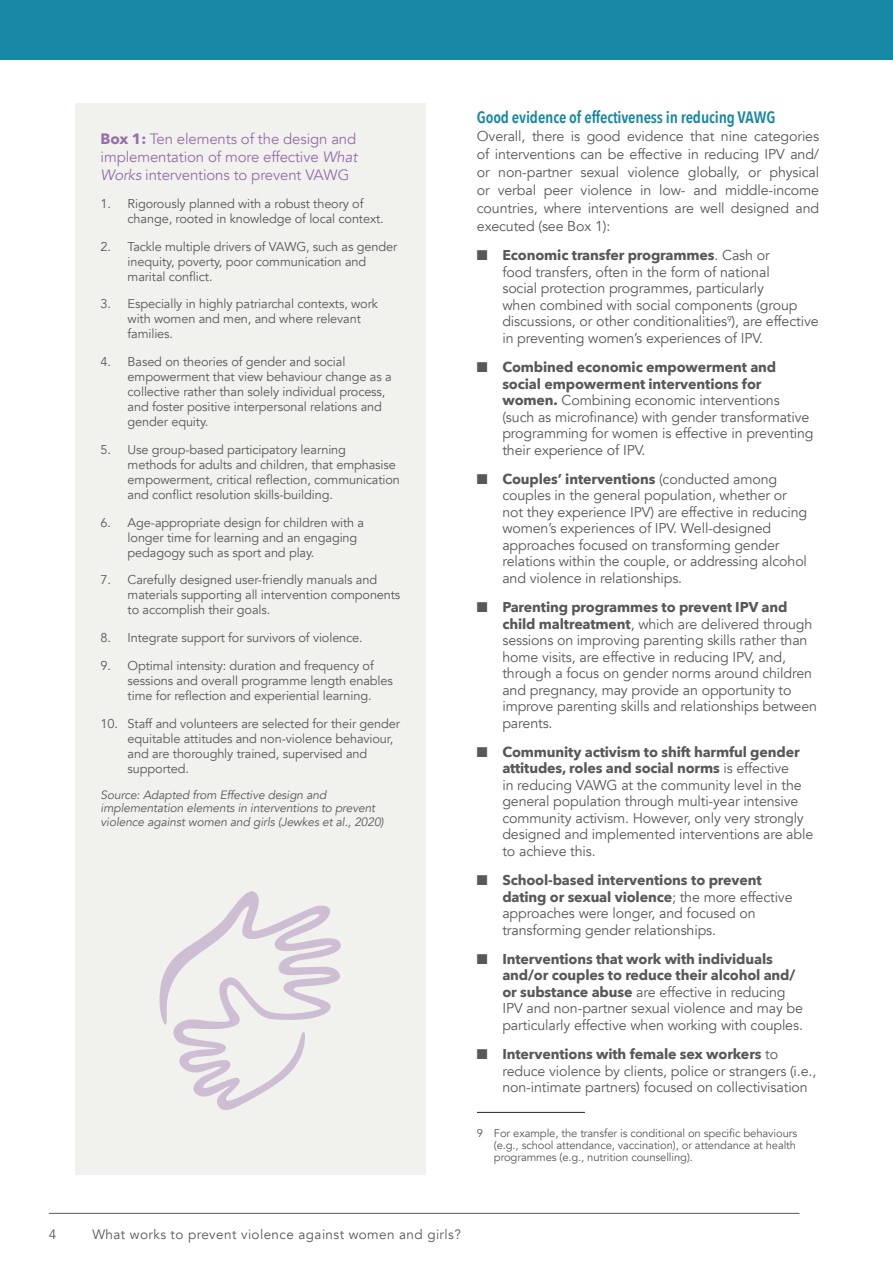
<style>
.page{position:relative;width:893px;height:1263px;background:#fff}
.page>*{position:absolute;margin:0;border:0;box-sizing:border-box;transform-origin:0 0}
.sub_3{font:600 16.5px "Avenir Next Condensed";letter-spacing:-.01em;color:#1687a4}
.BOX_HEAD{font:15px/18px "Avenir";letter-spacing:-.01em;color:#976eaa;text-align:justify}
.t1{font:14.25px/16.5px "Avenir";letter-spacing:-.01em;color:#57585a}
.t2{font:13.5px "Avenir";letter-spacing:.03em;color:#57585a}
.t3{font:12.75px/15px "Avenir";letter-spacing:-.01em;color:#57585a}
.boxes{font:italic 12px/13.5px "Avenir";letter-spacing:-.01em;color:#57585a}
.Footnote_text{font:11.25px/12px "Avenir";letter-spacing:-.01em;color:#57585a;text-align:justify}
.s1{font-family:"Avenir Next";font-weight:700}
.s2{font-style:italic}
</style>
<div class="page">
<hr style="left:49px;top:1213px;width:750px;height:1px;background:#57585a">
<div style="left:0;top:0;width:893px;height:60px;background:#1687a4"></div>
<hr style="left:477px;top:1112px;width:108px;height:1px;background:#231f20">
<div style="left:75px;top:104px;width:351px;height:1071px;background:#f1f2ee"></div>
<svg style="left:159px;top:891px;width:182px;height:219px"></svg>
<p class="BOX_HEAD" style="left:101px;top:130px;width:258px"><span class="s1">Box 1:</span> Ten elements of the design and implementation of more effective <span class="s2">What Works</span> interventions to prevent VAWG</p>
<p class="t3" style="left:128px;top:196px;width:258px;text-indent:-27px">1. Rigorously planned with a robust theory of change, rooted in knowledge of local context.</p>
<p class="t3" style="left:128px;top:239px;width:271px;text-indent:-27px">2. Tackle multiple drivers of VAWG, such as gender inequity, poverty, poor communication and marital conflict.</p>
<p class="t3" style="left:128px;top:297px;width:252px;text-indent:-27px">3. Especially in highly patriarchal contexts, work with women and men, and where relevant families.</p>
<p class="t3" style="left:128px;top:354px;width:266px;text-indent:-27px">4. Based on theories of gender and social empowerment that view behaviour change as a collective rather than solely individual process, and foster positive interpersonal relations and gender equity.</p>
<p class="t3" style="left:128px;top:442px;width:274px;text-indent:-27px">5. Use group-based participatory learning<br>methods for adults and children, that emphasise empowerment, critical reflection, communication and conflict resolution skills-building.</p>
<p class="t3" style="left:128px;top:515px;width:238px;text-indent:-27px">6. Age-appropriate design for children with a longer time for learning and an engaging pedagogy such as sport and play.</p>
<p class="t3" style="left:128px;top:573px;width:274px;text-indent:-27px">7. Carefully designed user-friendly manuals and materials supporting all intervention components to accomplish their goals.</p>
<p class="t3" style="left:101px;top:630px;width:264px">8. Integrate support for survivors of violence.</p>
<p class="t3" style="left:128px;top:658px;width:267px;text-indent:-27px">9. Optimal intensity: duration and frequency of sessions and overall programme length enables time for reflection and experiential learning.</p>
<p class="t3" style="left:128px;top:716px;width:274px;text-indent:-27px">10. Staff and volunteers are selected for their gender equitable attitudes and non-violence behaviour, and are thoroughly trained, supervised and supported.</p>
<p class="boxes" style="left:101px;top:788px;width:285px">Source: Adapted from Effective design and implementation elements in interventions to prevent violence against women and girls (Jewkes et al., 2020)</p>
<p class="sub_3" style="left:477px;top:103px;width:300px">Good evidence of effectiveness in reducing VAWG</p>
<p class="t1" style="left:477px;top:127px;width:344px;line-height:18px;text-align:justify">Overall, there is good evidence that nine categories of interventions can be effective in reducing IPV and/ or non-partner sexual violence globally, or physical or verbal peer violence in low- and middle-income countries, where interventions are well designed and executed (see Box 1):</p>
<p class="t1" style="left:502px;top:247px;width:318px;text-indent:-26px">■ <span class="s1">Economic transfer programmes</span>. Cash or<br>food transfers, often in the form of national<br>social protection programmes, particularly<br>when combined with social components (group discussions, or other conditionalities<sup>9</sup>), are effective in preventing women’s experiences of IPV.</p>
<p class="t1" style="left:502px;top:359px;width:313px;text-indent:-26px">■ <span class="s1">Combined economic empowerment and social empowerment interventions for women.</span> Combining economic interventions (such as microfinance) with gender transformative programming for women is effective in preventing their experience of IPV.</p>
<p class="t1" style="left:502px;top:471px;width:306px;text-indent:-26px">■ <span class="s1">Couples’ interventions</span> (conducted among couples in the general population, whether or not they experience IPV) are effective in reducing women’s experiences of IPV. Well-designed approaches focused on transforming gender relations within the couple, or addressing alcohol and violence in relationships.</p>
<p class="t1" style="left:502px;top:599px;width:316px;text-indent:-26px">■ <span class="s1">Parenting programmes to prevent IPV and child maltreatment</span>, which are delivered through sessions on improving parenting skills rather than home visits, are effective in reducing IPV, and, through a focus on gender norms around children and pregnancy, may provide an opportunity to improve parenting skills and relationships between parents.</p>
<p class="t1" style="left:502px;top:744px;width:312px;text-indent:-26px">■ <span class="s1">Community activism to shift harmful gender attitudes, roles and social norms</span> is effective<br>in reducing VAWG at the community level in the general population through multi-year intensive community activism. However, only very strongly designed and implemented interventions are able to achieve this.</p>
<p class="t1" style="left:502px;top:872px;width:292px;text-indent:-26px">■ <span class="s1">School-based interventions to prevent dating or sexual violence</span>; the more effective approaches were longer, and focused on transforming gender relationships.</p>
<p class="t1" style="left:502px;top:951px;width:302px;text-indent:-26px">■ <span class="s1">Interventions that work with individuals and/or couples to reduce their alcohol and/ or substance abuse</span> are effective in reducing IPV and non-partner sexual violence and may be particularly effective when working with couples.</p>
<p class="t1" style="left:502px;top:1046px;width:315px;text-indent:-26px">■ <span class="s1">Interventions with female sex workers</span> to reduce violence by clients, police or strangers (i.e., non-intimate partners) focused on collectivisation</p>
<p class="Footnote_text" style="left:494px;top:1127px;width:305px;text-indent:-17px">9 For example, the transfer is conditional on specific behaviours (e.g., school attendance, vaccination), or attendance at health programmes (e.g., nutrition counselling).</p>
<p class="t2" style="left:49px;top:1226px;width:9px">4</p>
<p class="t2" style="left:92px;top:1226px;width:370px">What works to prevent violence against women and girls?</p>
</div>
